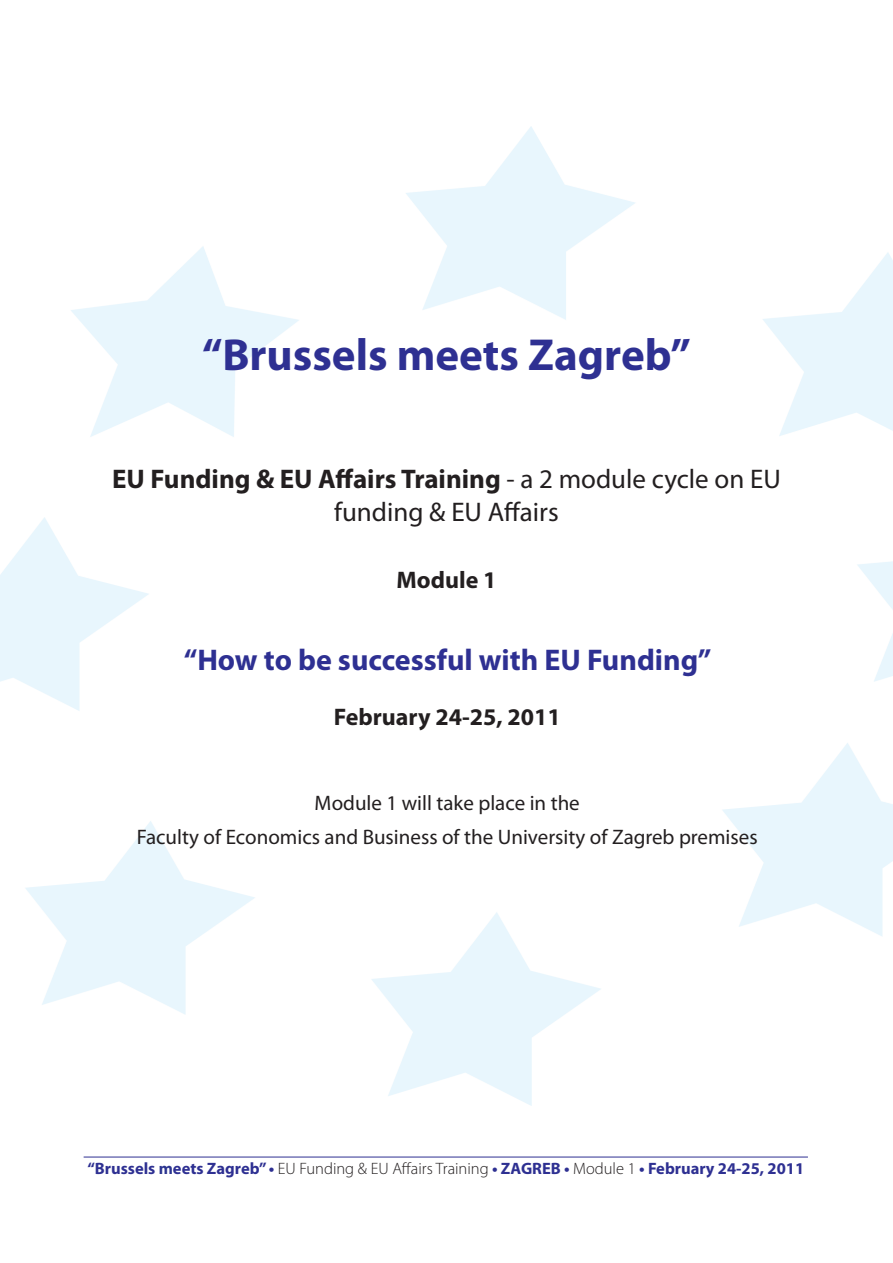
<style>
.page{position:relative;width:893px;height:1263px;background:#fff}
.page>*{position:absolute;margin:0;border:0;box-sizing:border-box;transform-origin:0 0}
.t1{font:700 45px "Myriad Pro";color:#2e3092}
.t2{font:700 30px "Myriad Pro";color:#2e3092}
.t3{font:27px/32.4px "Myriad Pro";color:#231f20;text-align:center}
.t4{font:700 24px "Myriad Pro";color:#231f20}
.t5{font:21px/34px "Myriad Pro";color:#231f20;text-align:center}
.t6{font:700 16.5px "Myriad Pro";color:#2e3092}
.s1{font-weight:700}
.s2{color:#2c3590}
.s3{font-weight:300;color:#231f20}
</style>
<div class="page">
<img style="left:0;top:127px;width:893px;height:979px">
<hr style="left:84px;top:1157px;width:724px;height:1px;background:#2e3092">
<h1 class="t1" style="left:202px;top:325px;width:490px">“Brussels meets Zagreb”</h1>
<p class="t3" style="left:112px;top:462px;width:670px"><span class="s1">EU Funding &amp; EU Affairs Training</span> - a 2 module cycle on EU funding &amp; EU Affairs</p>
<p class="t4" style="left:396px;top:564px;width:102px">Module 1</p>
<h2 class="t2" style="left:184px;top:640px;width:529px">“How to be successful with EU Funding”</h2>
<p class="t4" style="left:334px;top:701px;width:229px">February 24-25, 2011</p>
<p class="t5" style="left:137px;top:785px;width:622px">Module 1 will take place in the<br>Faculty of Economics and Business of the University of Zagreb premises</p>
<p class="t6" style="left:87px;top:1158px;width:718px">“Brussels <span class="s2">m</span>eets Zagreb” • <span class="s3">EU Funding &amp; EU Affairs Training</span> • ZAGREB • <span class="s3">Module 1</span> • February 24-25, 2011</p>
</div>
